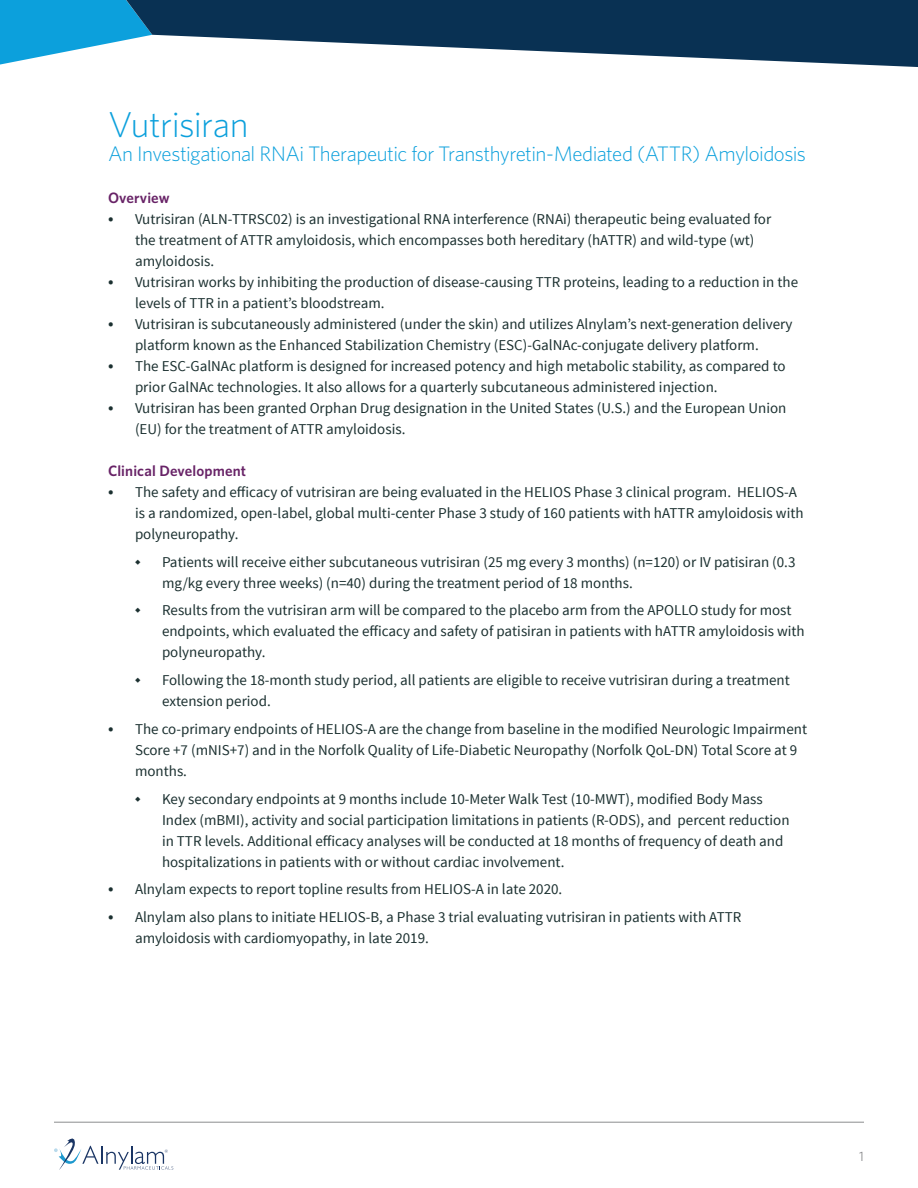
<style>
.page{position:relative;width:918px;height:1188px;background:#fff}
.page>*{position:absolute;margin:0;border:0;box-sizing:border-box;transform-origin:0 0}
.t1{font:300 36px "Whitney";letter-spacing:-.015em;color:#0ca0dc}
.t2{font:300 21px "Whitney";letter-spacing:-.025em;color:#0ca0dc}
.t3{font:15px/21px "Source Sans Pro";color:#1b3030}
.t4{font:600 15px "Whitney";letter-spacing:.01em;color:#682367}
.t5{font:13.5px "Whitney";color:#8c8d8f}
.s1{font-size:18px}
</style>
<div class="page">
<hr style="left:54px;top:1122px;width:810px;height:1px;background:#8c8d8f">
<svg style="left:54px;top:1138px;width:119px;height:31px"></svg>
<svg style="left:0;top:0;width:116px;height:65px"></svg>
<svg style="left:116px;top:0;width:802px;height:67px;fill:#093153"></svg>
<h1 class="t1" style="left:108px;top:100px;width:142px">Vutrisiran</h1>
<h2 class="t2" style="left:108px;top:139px;width:699px">An Investigational RNAi Therapeutic for Transthyretin-Mediated (ATTR) Amyloidosis</h2>
<p class="t4" style="left:108px;top:188px;width:63px">Overview</p>
<p class="t3" style="left:135px;top:209px;width:638px;text-indent:-27px"><span class="s1">•</span> Vutrisiran (ALN-TTRSC02) is an investigational RNA interference (RNAi) therapeutic being evaluated for the treatment of ATTR amyloidosis, which encompasses both hereditary (hATTR) and wild-type (wt) amyloidosis.</p>
<p class="t3" style="left:135px;top:272px;width:665px;text-indent:-27px"><span class="s1">•</span> Vutrisiran works by inhibiting the production of disease-causing TTR proteins, leading to a reduction in the levels of TTR in a patient’s bloodstream.</p>
<p class="t3" style="left:108px;top:314px;width:686px;text-align:center"><span class="s1">•</span> Vutrisiran is subcutaneously administered (under the skin) and utilizes Alnylam’s next-generation delivery platform known as the Enhanced Stabilization Chemistry (ESC)-GalNAc-conjugate delivery platform.</p>
<p class="t3" style="left:135px;top:356px;width:652px;text-indent:-27px"><span class="s1">•</span> The ESC-GalNAc platform is designed for increased potency and high metabolic stability, as compared to prior GalNAc technologies. It also allows for a quarterly subcutaneous administered injection.</p>
<p class="t3" style="left:135px;top:398px;width:653px;text-indent:-27px"><span class="s1">•</span> Vutrisiran has been granted Orphan Drug designation in the United States (U.S.) and the European Union (EU) for the treatment of ATTR amyloidosis.</p>
<p class="t4" style="left:108px;top:461px;width:140px">Clinical Development</p>
<p class="t3" style="left:135px;top:482px;width:670px;text-indent:-27px"><span class="s1">•</span> The safety and efficacy of vutrisiran are being evaluated in the HELIOS Phase 3 clinical program. HELIOS-A is a randomized, open-label, global multi-center Phase 3 study of 160 patients with hATTR amyloidosis with polyneuropathy.</p>
<p class="t3" style="left:162px;top:551px;width:635px;text-indent:-27px"><span class="s1">◆</span> Patients will receive either subcutaneous vutrisiran (25 mg every 3 months) (n=120) or IV patisiran (0.3 mg/kg every three weeks) (n=40) during the treatment period of 18 months.</p>
<p class="t3" style="left:162px;top:600px;width:644px;text-indent:-27px"><span class="s1">◆</span> Results from the vutrisiran arm will be compared to the placebo arm from the APOLLO study for most endpoints, which evaluated the efficacy and safety of patisiran in patients with hATTR amyloidosis with polyneuropathy.</p>
<p class="t3" style="left:162px;top:670px;width:629px;text-indent:-27px"><span class="s1">◆</span> Following the 18-month study period, all patients are eligible to receive vutrisiran during a treatment extension period.</p>
<p class="t3" style="left:135px;top:719px;width:674px;text-indent:-27px"><span class="s1">•</span> The co-primary endpoints of HELIOS-A are the change from baseline in the modified Neurologic Impairment<br>Score +7 (mNIS+7) and in the Norfolk Quality of Life-Diabetic Neuropathy (Norfolk QoL-DN) Total Score at 9 months.</p>
<p class="t3" style="left:162px;top:788px;width:629px;text-indent:-27px"><span class="s1">◆</span> Key secondary endpoints at 9 months include 10-Meter Walk Test (10-MWT), modified Body Mass Index (mBMI), activity and social participation limitations in patients (R-ODS), and percent reduction in TTR levels. Additional efficacy analyses will be conducted at 18 months of frequency of death and hospitalizations in patients with or without cardiac involvement.</p>
<p class="t3" style="left:108px;top:879px;width:456px"><span class="s1">•</span> Alnylam expects to report topline results from HELIOS-A in late 2020.</p>
<p class="t3" style="left:135px;top:907px;width:608px;text-indent:-27px"><span class="s1">•</span> Alnylam also plans to initiate HELIOS-B, a Phase 3 trial evaluating vutrisiran in patients with ATTR amyloidosis with cardiomyopathy, in late 2019.</p>
<p class="t5" style="left:859px;top:1147px;width:6px">1</p>
</div>
